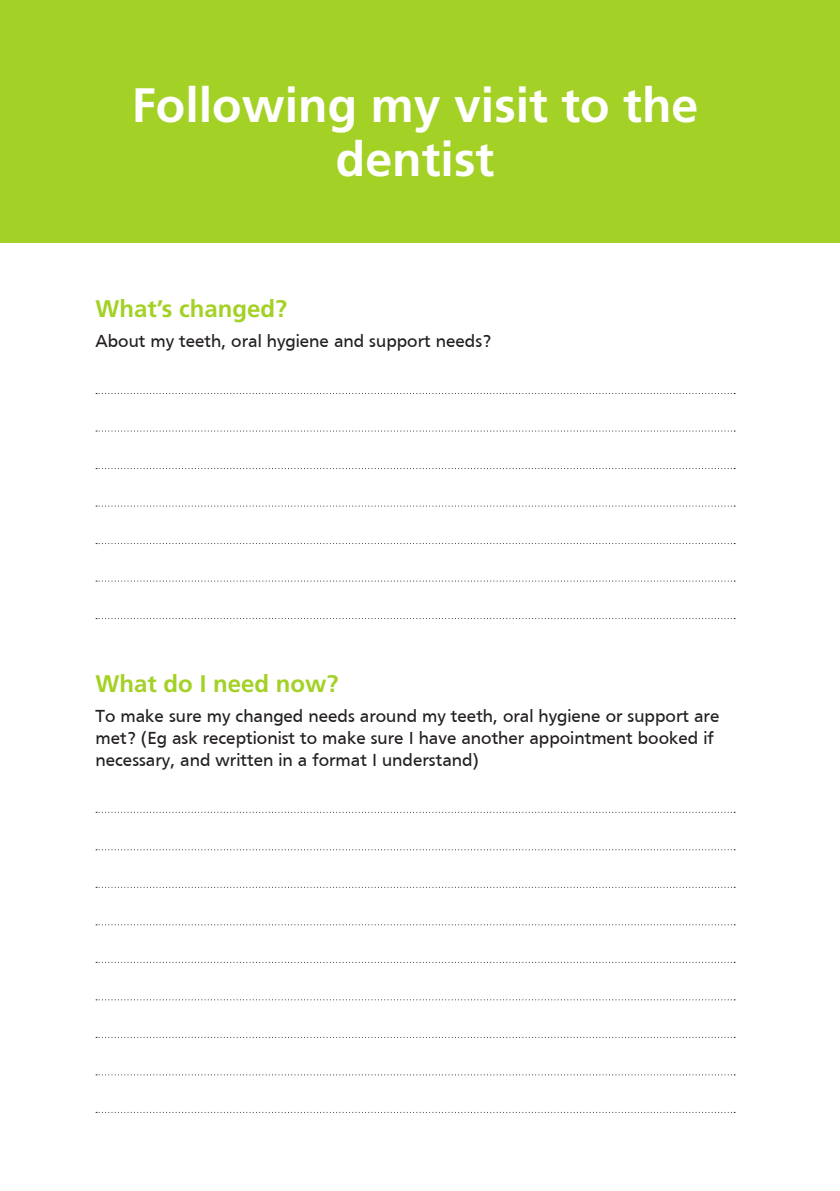
<style>
.page{position:relative;width:840px;height:1191px;background:#fff}
.page>*{position:absolute;margin:0;border:0;box-sizing:border-box;transform-origin:0 0}
.t1{font:700 48.2px/54px "Frutiger LT Std";color:#fff;text-align:center}
.t2{font:700 24px "Frutiger LT Std";color:#a3d126}
.t3{font:18px/22px "Frutiger";color:#231f20}
</style>
<div class="page">
<div style="left:0;top:0;width:839px;height:242px;background:#a3d126"></div>
<svg style="left:96px;top:393px;width:638px;height:1px"></svg>
<svg style="left:96px;top:811px;width:636px;height:1px"></svg>
<svg style="left:96px;top:505px;width:638px;height:1px"></svg>
<svg style="left:96px;top:924px;width:638px;height:1px"></svg>
<svg style="left:96px;top:430px;width:638px;height:1px"></svg>
<svg style="left:96px;top:849px;width:638px;height:1px"></svg>
<svg style="left:96px;top:543px;width:638px;height:1px"></svg>
<svg style="left:96px;top:961px;width:636px;height:1px"></svg>
<svg style="left:96px;top:1036px;width:636px;height:1px"></svg>
<svg style="left:96px;top:468px;width:638px;height:1px"></svg>
<svg style="left:96px;top:886px;width:636px;height:1px"></svg>
<svg style="left:96px;top:580px;width:638px;height:1px"></svg>
<svg style="left:96px;top:999px;width:638px;height:1px"></svg>
<svg style="left:96px;top:1074px;width:638px;height:1px"></svg>
<svg style="left:96px;top:618px;width:638px;height:1px"></svg>
<p class="t1" style="left:132px;top:79px;width:568px">Following my visit to the dentist</p>
<p class="t2" style="left:95px;top:295px;width:193px">What’s changed?</p>
<p class="t3" style="left:95px;top:330px;width:397px">About my teeth, oral hygiene and support needs?</p>
<p class="t2" style="left:95px;top:669px;width:244px">What do I need now?</p>
<p class="t3" style="left:95px;top:704px;width:625px">To make sure my changed needs around my teeth, oral hygiene or support are met? (Eg ask receptionist to make sure I have another appointment booked if necessary, and written in a format I understand)</p>
</div>
